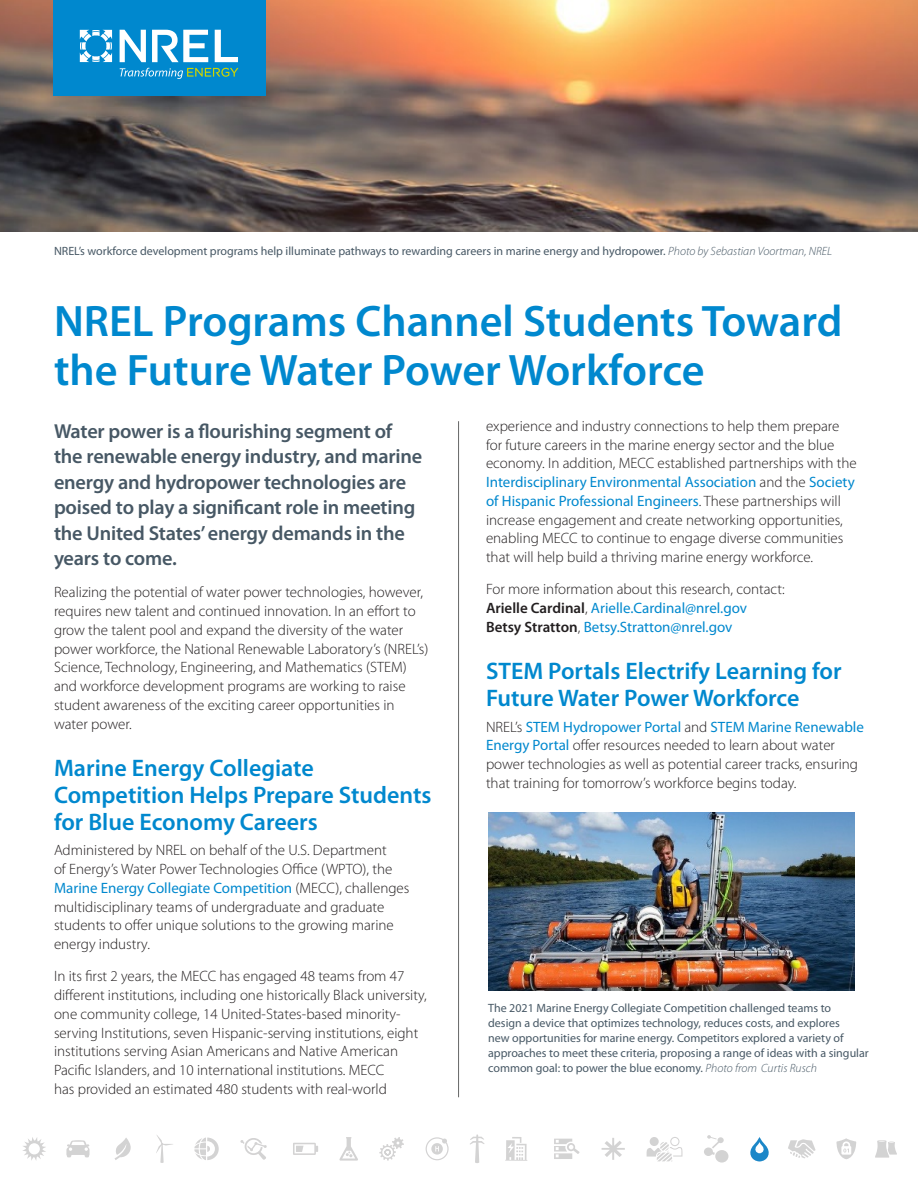
<style>
.page{position:relative;width:918px;height:1188px;background:#fff}
.page>*{position:absolute;margin:0;border:0;box-sizing:border-box;transform-origin:0 0}
.t1{font:600 44.25px/49.5px "Myriad Pro";color:#0088ce}
.t2{font:600 24px/27px "Myriad Pro";color:#0088ce}
.Intro{font:600 20.25px/25.5px "Myriad Pro";letter-spacing:-.01em;color:#475865}
.Body_L1{font:300 15px/18.8px "Myriad Pro";color:#231f20}
.Body_L1-2{font:15px/18.8px "Myriad Pro";color:#0088ce}
.Image_Caption{font:12px/15px "Myriad Pro";color:#475865}
.s1{font-weight:300;font-style:italic}
.s2{font-weight:400;color:#0088ce}
.s3{font-weight:300;color:#231f20}
.s4{font-weight:600;color:#231f20}
</style>
<div class="page">
<img style="left:0;top:0;width:918px;height:231px">
<hr style="left:458px;top:421px;width:1px;height:676px;background:#656666">
<img style="left:488px;top:812px;width:367px;height:178px">
<div style="left:53px;top:0;width:213px;height:95px;background:#0088ce"></div>
<svg style="left:80px;top:30px;width:32px;height:32px"></svg>
<svg style="left:120px;top:30px;width:26px;height:32px"></svg>
<svg style="left:152px;top:30px;width:56px;height:32px"></svg>
<svg style="left:215px;top:30px;width:23px;height:32px"></svg>
<svg style="left:120px;top:68px;width:118px;height:11px"></svg>
<svg style="left:23px;top:1137px;width:23px;height:23px"></svg>
<svg style="left:156px;top:1135px;width:17px;height:28px"></svg>
<svg style="left:379px;top:1137px;width:25px;height:24px"></svg>
<svg style="left:114px;top:1138px;width:17px;height:22px"></svg>
<svg style="left:66px;top:1140px;width:24px;height:17px"></svg>
<svg style="left:602px;top:1138px;width:23px;height:22px"></svg>
<svg style="left:554px;top:1139px;width:26px;height:20px"></svg>
<svg style="left:426px;top:1137px;width:23px;height:23px"></svg>
<svg style="left:339px;top:1137px;width:19px;height:24px"></svg>
<svg style="left:470px;top:1135px;width:15px;height:28px"></svg>
<svg style="left:704px;top:1135px;width:24px;height:28px"></svg>
<svg style="left:194px;top:1138px;width:25px;height:22px"></svg>
<svg style="left:788px;top:1139px;width:28px;height:19px"></svg>
<svg style="left:240px;top:1138px;width:27px;height:22px"></svg>
<svg style="left:505px;top:1137px;width:22px;height:24px"></svg>
<svg style="left:836px;top:1138px;width:20px;height:21px"></svg>
<svg style="left:875px;top:1140px;width:22px;height:18px"></svg>
<svg style="left:293px;top:1143px;width:25px;height:12px"></svg>
<svg style="left:646px;top:1137px;width:36px;height:24px"></svg>
<svg style="left:750px;top:1137px;width:19px;height:24px"></svg>
<p class="Image_Caption" style="left:54px;top:243px;width:780px">NREL’s workforce development programs help illuminate pathways to rewarding careers in marine energy and hydropower. <span class="s1">Photo by Sebastian Voortman, NREL</span></p>
<p class="t1" style="left:54px;top:295px;width:790px">NREL Programs Channel Students Toward the Future Water Power Workforce</p>
<p class="Intro" style="left:54px;top:418px;width:370px">Water power is a flourishing segment of the renewable energy industry, and marine energy and hydropower technologies are poised to play a significant role in meeting the United States’ energy demands in the years to come.</p>
<p class="Body_L1" style="left:54px;top:583px;width:376px">Realizing the potential of water power technologies, however, requires new talent and continued innovation. In an effort to grow the talent pool and expand the diversity of the water power workforce, the National Renewable Laboratory’s (NREL’s)<br>Science, Technology, Engineering, and Mathematics (STEM) and workforce development programs are working to raise student awareness of the exciting career opportunities in water power.</p>
<h1 class="t2" style="left:54px;top:754px;width:379px">Marine Energy Collegiate<br>Competition Helps Prepare Students for Blue Economy Careers</h1>
<p class="Body_L1" style="left:54px;top:841px;width:357px">Administered by NREL on behalf of the U.S. Department<br>of Energy’s Water Power Technologies Office (WPTO), the <span class="s2">Marine Energy Collegiate Competition</span> (MECC), challenges multidisciplinary teams of undergraduate and graduate students to offer unique solutions to the growing marine energy industry.</p>
<p class="Body_L1" style="left:54px;top:967px;width:374px">In its first 2 years, the MECC has engaged 48 teams from 47 different institutions, including one historically Black university, one community college, 14 United-States-based minority&shy;serving Institutions, seven Hispanic-serving institutions, eight institutions serving Asian Americans and Native American Pacific Islanders, and 10 international institutions. MECC<br>has provided an estimated 480 students with real-world</p>
<p class="Body_L1" style="left:486px;top:416px;width:372px">experience and industry connections to help them prepare for future careers in the marine energy sector and the blue economy. In addition, MECC established partnerships with the <span class="s2">Interdisciplinary Environmental Association</span> and the <span class="s2">Society of Hispanic Professional Engineers</span>. These partnerships will increase engagement and create networking opportunities, enabling MECC to continue to engage diverse communities that will help build a thriving marine energy workforce.</p>
<p class="Body_L1-2" style="left:486px;top:580px;width:300px"><span class="s3">For more information about this research, contact:<br></span><span class="s4">Arielle Cardinal</span><span class="s3">,</span> Arielle.Cardinal@nrel.gov<br><span class="s4">Betsy Stratton</span><span class="s3">,</span> Betsy.Stratton@nrel.gov</p>
<h1 class="t2" style="left:486px;top:657px;width:357px">STEM Portals Electrify Learning for<br>Future Water Power Workforce</h1>
<p class="Body_L1" style="left:486px;top:717px;width:379px">NREL’s <span class="s2">STEM Hydropower Portal</span> and <span class="s2">STEM Marine Renewable Energy Portal</span> offer resources needed to learn about water power technologies as well as potential career tracks, ensuring that training for tomorrow’s workforce begins today.</p>
<p class="Image_Caption" style="left:488px;top:1001px;width:382px">The 2021 Marine Energy Collegiate Competition challenged teams to<br>design a device that optimizes technology, reduces costs, and explores<br>new opportunities for marine energy. Competitors explored a variety of approaches to meet these criteria, proposing a range of ideas with a singular common goal: to power the blue economy. <span class="s1">Photo from Curtis Rusch</span></p>
</div>
